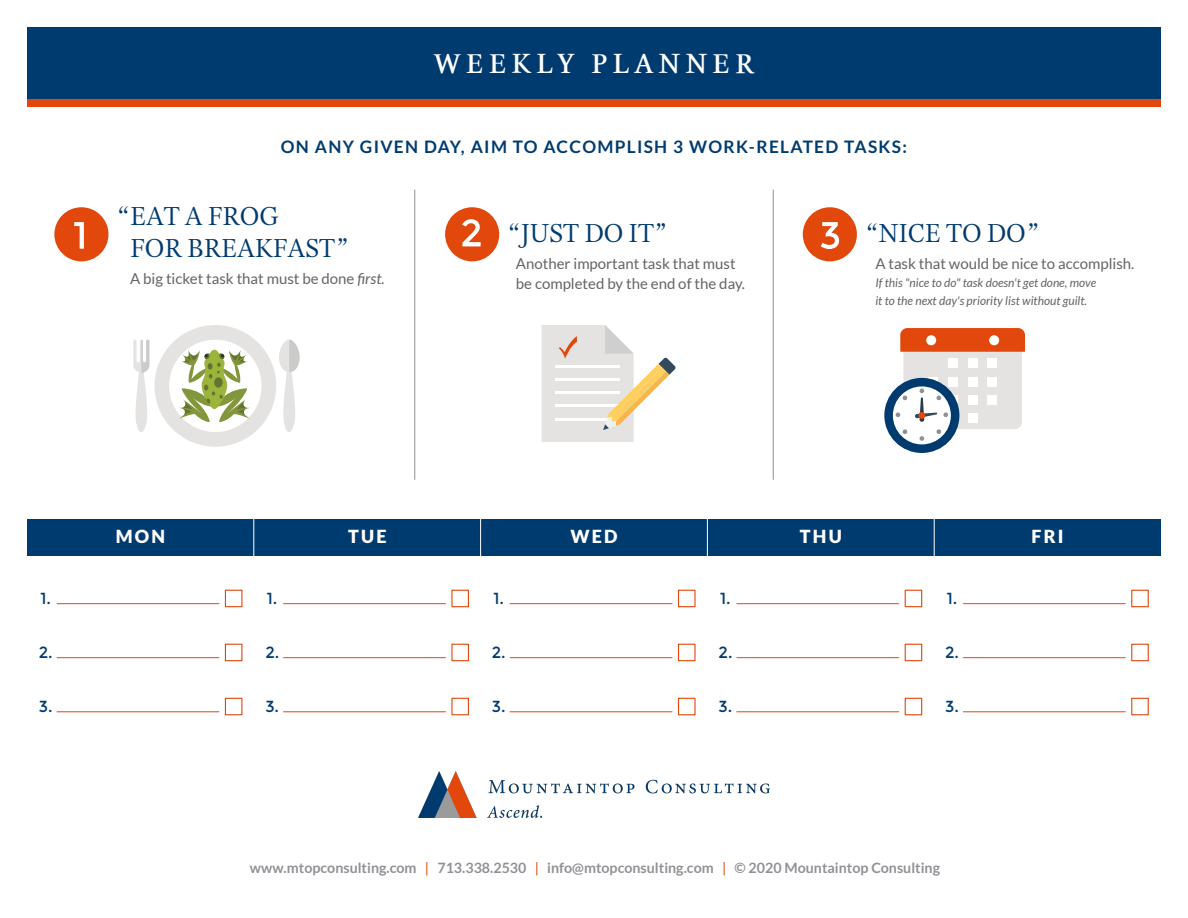
<style>
.page{position:relative;width:1188px;height:918px;background:#fff}
.page>*{position:absolute;margin:0;border:0;box-sizing:border-box;transform-origin:0 0}
.t1{font:700 28.5px "Esta";letter-spacing:.2em;color:#fff}
.t2{font:27px/32.1px "Esta Pro";letter-spacing:-.005em;color:#003b70}
.t3{font:900 18px "Lato";letter-spacing:.125em;color:#fff}
.t4{font:700 17.25px "Lato";letter-spacing:.075em;color:#003b70}
.t5{font:16.05px "Montserrat";color:#003b70}
.t6{font:15px/19.5px "Lato";color:#636466}
.t7{font:700 14.25px "Lato";color:#909195}
.t8{font:italic 12px/18px "Lato";color:#636466}
.s1{font-style:italic}
.s2{font-weight:400;color:#e2480c}
</style>
<div class="page">
<div style="left:27px;top:28px;width:1134px;height:71px;background:#003b70"></div>
<div style="left:155px;top:325px;width:121px;height:122px;background:#e4e3e2;border-radius:50%"></div>
<div style="left:169px;top:340px;width:93px;height:92px;background:#fff;border-radius:50%"></div>
<svg style="left:179px;top:348px;width:71px;height:75px"></svg>
<svg style="left:133px;top:340px;width:16px;height:92px"></svg>
<svg style="left:279px;top:340px;width:21px;height:92px"></svg>
<svg style="left:542px;top:325px;width:134px;height:117px"></svg>
<div style="left:903px;top:334px;width:119px;height:95px;background:#e4e3e2;border-radius:7px"></div>
<svg style="left:900px;top:328px;width:125px;height:24px;background:#e24c11"></svg>
<div style="left:948px;top:358px;width:10px;height:10px;background:#fff"></div>
<div style="left:968px;top:358px;width:10px;height:10px;background:#fff"></div>
<div style="left:987px;top:358px;width:10px;height:10px;background:#fff"></div>
<svg style="left:928px;top:377px;width:10px;height:5px"></svg>
<div style="left:948px;top:377px;width:10px;height:10px;background:#fff"></div>
<div style="left:968px;top:377px;width:10px;height:10px;background:#fff"></div>
<div style="left:987px;top:377px;width:10px;height:10px;background:#fff"></div>
<svg style="left:953px;top:395px;width:5px;height:10px"></svg>
<div style="left:968px;top:395px;width:10px;height:10px;background:#fff"></div>
<div style="left:987px;top:395px;width:10px;height:10px;background:#fff"></div>
<div style="left:968px;top:413px;width:10px;height:10px;background:#fff"></div>
<div style="left:884px;top:378px;width:75px;height:75px;background:#003b70;border-radius:50%"></div>
<div style="left:893px;top:386px;width:58px;height:58px;background:#fff;border-radius:50%"></div>
<svg style="left:920px;top:436px;width:4px;height:5px"></svg>
<svg style="left:896px;top:412px;width:4px;height:5px"></svg>
<svg style="left:915px;top:389px;width:33px;height:33px"></svg>
<svg style="left:902px;top:429px;width:6px;height:5px"></svg>
<svg style="left:936px;top:429px;width:5px;height:5px"></svg>
<svg style="left:902px;top:395px;width:6px;height:5px"></svg>
<div style="left:989px;top:335px;width:10px;height:10px;background:#fff;border-radius:50%"></div>
<div style="left:926px;top:335px;width:10px;height:10px;background:#fff;border-radius:50%"></div>
<div style="left:54px;top:207px;width:55px;height:54px;background:#e2480c;border-radius:50%"></div>
<svg style="left:74px;top:222px;width:10px;height:27px"></svg>
<div style="left:445px;top:207px;width:54px;height:54px;background:#e2480c;border-radius:50%"></div>
<svg style="left:462px;top:219px;width:19px;height:27px"></svg>
<div style="left:803px;top:207px;width:54px;height:54px;background:#e2480c;border-radius:50%"></div>
<svg style="left:821px;top:222px;width:18px;height:27px"></svg>
<hr style="left:414px;top:190px;width:1px;height:290px;background:#8f9195">
<hr style="left:773px;top:190px;width:1px;height:290px;background:#8f9195">
<div style="left:27px;top:99px;width:1134px;height:8px;background:#e2480c"></div>
<div style="left:27px;top:519px;width:1134px;height:36px;background:#003b70"></div>
<hr style="left:57px;top:603px;width:162px;height:1px;background:#e2480c">
<hr style="left:57px;top:657px;width:162px;height:1px;background:#e2480c">
<hr style="left:57px;top:711px;width:162px;height:1px;background:#e2480c">
<div style="left:225px;top:590px;width:17px;height:17px;border:1px solid #e2480c"></div>
<div style="left:225px;top:644px;width:17px;height:17px;border:1px solid #e2480c"></div>
<div style="left:225px;top:698px;width:17px;height:17px;border:1px solid #e2480c"></div>
<hr style="left:284px;top:603px;width:162px;height:1px;background:#e2480c">
<hr style="left:284px;top:657px;width:162px;height:1px;background:#e2480c">
<hr style="left:284px;top:711px;width:162px;height:1px;background:#e2480c">
<div style="left:451px;top:590px;width:18px;height:17px;border:1px solid #e2480c"></div>
<div style="left:451px;top:644px;width:18px;height:17px;border:1px solid #e2480c"></div>
<div style="left:451px;top:698px;width:18px;height:17px;border:1px solid #e2480c"></div>
<hr style="left:510px;top:603px;width:162px;height:1px;background:#e2480c">
<hr style="left:510px;top:657px;width:162px;height:1px;background:#e2480c">
<hr style="left:510px;top:711px;width:162px;height:1px;background:#e2480c">
<div style="left:678px;top:590px;width:18px;height:17px;border:1px solid #e2480c"></div>
<div style="left:678px;top:644px;width:18px;height:17px;border:1px solid #e2480c"></div>
<div style="left:678px;top:698px;width:18px;height:17px;border:1px solid #e2480c"></div>
<hr style="left:737px;top:603px;width:162px;height:1px;background:#e2480c">
<hr style="left:737px;top:657px;width:162px;height:1px;background:#e2480c">
<hr style="left:737px;top:711px;width:162px;height:1px;background:#e2480c">
<div style="left:905px;top:590px;width:17px;height:17px;border:1px solid #e2480c"></div>
<div style="left:905px;top:644px;width:17px;height:17px;border:1px solid #e2480c"></div>
<div style="left:905px;top:698px;width:17px;height:17px;border:1px solid #e2480c"></div>
<hr style="left:963px;top:603px;width:162px;height:1px;background:#e2480c">
<hr style="left:963px;top:657px;width:162px;height:1px;background:#e2480c">
<hr style="left:963px;top:711px;width:162px;height:1px;background:#e2480c">
<div style="left:1131px;top:590px;width:18px;height:17px;border:1px solid #e2480c"></div>
<div style="left:1131px;top:644px;width:18px;height:17px;border:1px solid #e2480c"></div>
<div style="left:1131px;top:698px;width:18px;height:17px;border:1px solid #e2480c"></div>
<hr style="left:253px;top:508px;width:1px;height:52px;background:#fff">
<hr style="left:480px;top:508px;width:1px;height:52px;background:#fff">
<hr style="left:707px;top:508px;width:1px;height:52px;background:#fff">
<hr style="left:934px;top:508px;width:1px;height:52px;background:#fff">
<img style="left:418px;top:772px;width:351px;height:45px">
<h1 class="t1" style="left:434px;top:47px;width:321px">WEEKLY PLANNER</h1>
<p class="t4" style="left:281px;top:137px;width:628px">ON ANY GIVEN DAY, AIM TO ACCOMPLISH 3 WORK-RELATED TASKS:</p>
<h2 class="t2" style="left:130px;top:200px;width:220px;text-indent:-13px">“EAT A FROG<br>FOR BREAKFAST”</h2>
<p class="t6" style="left:130px;top:269px;width:256px">A big ticket task that must be done <span class="s1">first.</span></p>
<h2 class="t2" style="left:508px;top:217px;width:161px">“JUST DO IT”</h2>
<h2 class="t2" style="left:866px;top:217px;width:175px">“NICE TO DO”</h2>
<p class="t6" style="left:516px;top:254px;width:231px">Another important task that must be completed by the end of the day.</p>
<p class="t6" style="left:875px;top:254px;width:261px">A task that would be nice to accomplish.</p>
<p class="t8" style="left:875px;top:274px;width:222px">If this "nice to do" task doesn't get done, move it to the next day's priority list without guilt.</p>
<p class="t3" style="left:116px;top:526px;width:51px">MON</p>
<p class="t3" style="left:348px;top:526px;width:40px">TUE</p>
<p class="t3" style="left:570px;top:526px;width:49px">WED</p>
<p class="t3" style="left:800px;top:526px;width:43px">THU</p>
<p class="t3" style="left:1031px;top:526px;width:34px">FRI</p>
<p class="t5" style="left:40px;top:589px;width:12px">1.</p>
<p class="t5" style="left:267px;top:589px;width:12px">1.</p>
<p class="t5" style="left:493px;top:589px;width:12px">1.</p>
<p class="t5" style="left:720px;top:589px;width:12px">1.</p>
<p class="t5" style="left:947px;top:589px;width:12px">1.</p>
<p class="t5" style="left:39px;top:643px;width:15px">2.</p>
<p class="t5" style="left:265px;top:643px;width:15px">2.</p>
<p class="t5" style="left:492px;top:643px;width:15px">2.</p>
<p class="t5" style="left:719px;top:643px;width:15px">2.</p>
<p class="t5" style="left:945px;top:643px;width:15px">2.</p>
<p class="t5" style="left:39px;top:697px;width:15px">3.</p>
<p class="t5" style="left:265px;top:697px;width:15px">3.</p>
<p class="t5" style="left:492px;top:697px;width:15px">3.</p>
<p class="t5" style="left:719px;top:697px;width:15px">3.</p>
<p class="t5" style="left:945px;top:697px;width:15px">3.</p>
<p class="t7" style="left:250px;top:860px;width:692px">www.mtopconsulting.com <span class="s2">|</span> 713.338.2530 <span class="s2">|</span> info@mtopconsulting.com <span class="s2">|</span> © 2020 Mountaintop Consulting</p>
</div>
